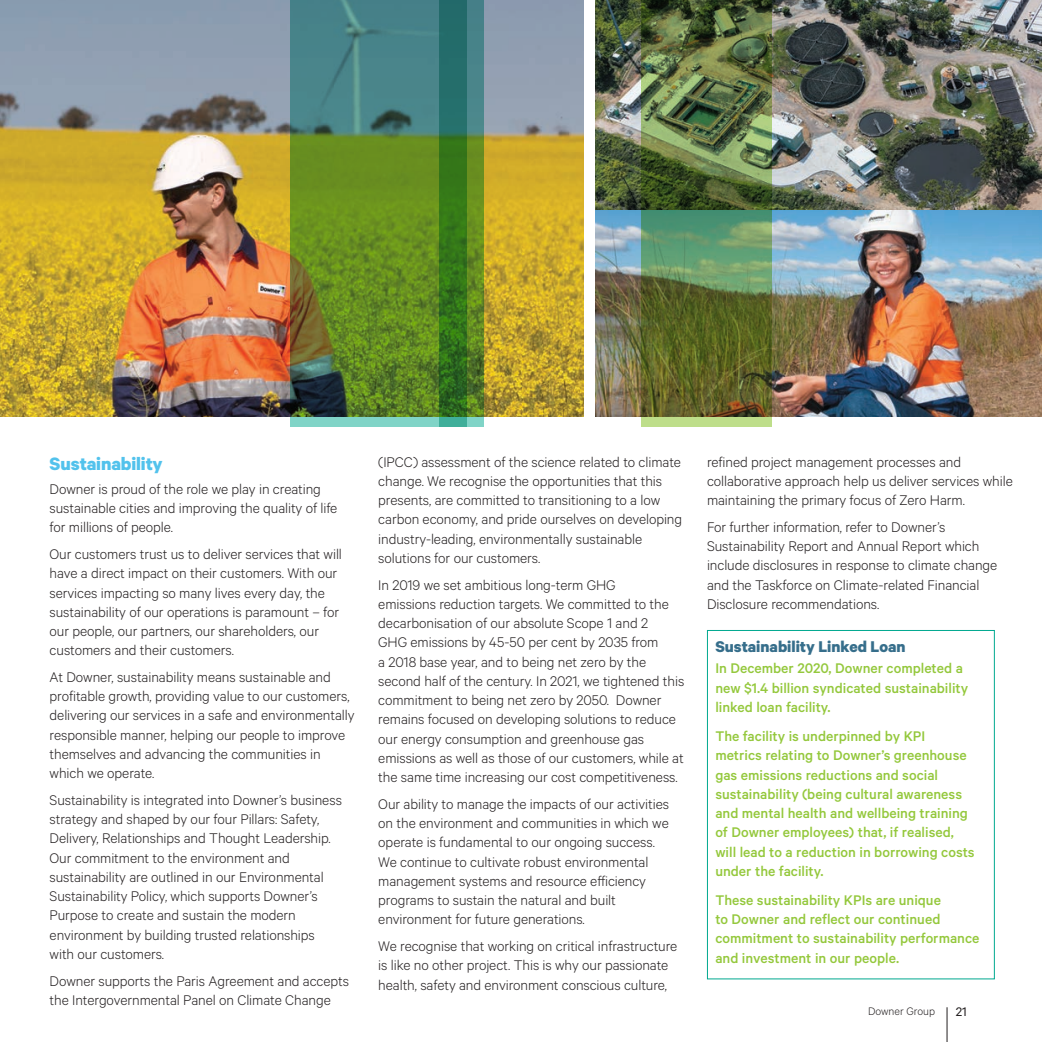
<style>
.page{position:relative;width:1042px;height:1042px;background:#fff}
.page>*{position:absolute;margin:0;border:0;box-sizing:border-box;transform-origin:0 0}
.Blue_subhead{font:700 20.12px "Calibre";letter-spacing:-.005em;color:#52c2ec}
.t1{font:700 17.5px "Calibre";color:#366e8b}
.Body_Copy{font:300 15.75px/19.2px "Calibre";letter-spacing:-.005em;color:#231f20}
.Green_Box{font:500 15.75px/19.2px "Calibre";color:#94c83c}
.t2{font:14px "Calibre";color:#231f20}
.t3{font:300 12.25px "Calibre";color:#231f20}
</style>
<div class="page">
<hr style="left:947px;top:1007px;width:1px;height:35px;background:#231f20">
<img style="left:0;top:0;width:583px;height:417px">
<svg style="left:290px;top:0;width:149px;height:427px;background:#5b8546"></svg>
<svg style="left:439px;top:0;width:45px;height:427px;background:#3e7a3c"></svg>
<img style="left:596px;top:0;width:446px;height:211px">
<img style="left:596px;top:211px;width:446px;height:206px">
<img style="left:642px;top:0;width:130px;height:427px">
<div style="left:707px;top:630px;width:288px;height:349px;border:1px solid #00a98f"></div>
<p class="Blue_subhead" style="left:50px;top:451px;width:115px">Sustainability</p>
<p class="Body_Copy" style="left:50px;top:478px;width:289px">Downer is proud of the role we play in creating sustainable cities and improving the quality of life for millions of people.</p>
<p class="Body_Copy" style="left:50px;top:544px;width:294px">Our customers trust us to deliver services that will have a direct impact on their customers. With our services impacting so many lives every day, the sustainability of our operations is paramount – for our people, our partners, our shareholders, our customers and their customers.</p>
<p class="Body_Copy" style="left:50px;top:667px;width:306px">At Downer, sustainability means sustainable and profitable growth, providing value to our customers, delivering our services in a safe and environmentally responsible manner, helping our people to improve themselves and advancing the communities in which we operate.</p>
<p class="Body_Copy" style="left:50px;top:790px;width:294px">Sustainability is integrated into Downer’s business strategy and shaped by our four Pillars: Safety, Delivery, Relationships and Thought Leadership.<br>Our commitment to the environment and sustainability are outlined in our Environmental Sustainability Policy, which supports Downer’s Purpose to create and sustain the modern environment by building trusted relationships with our customers.</p>
<p class="Body_Copy" style="left:50px;top:970px;width:301px">Downer supports the Paris Agreement and accepts the Intergovernmental Panel on Climate Change</p>
<p class="Body_Copy" style="left:378px;top:451px;width:305px">(IPCC) assessment of the science related to climate change. We recognise the opportunities that this presents, are committed to transitioning to a low carbon economy, and pride ourselves on developing industry-leading, environmentally sustainable solutions for our customers.</p>
<p class="Body_Copy" style="left:378px;top:574px;width:307px">In 2019 we set ambitious long-term GHG<br>emissions reduction targets. We committed to the decarbonisation of our absolute Scope 1 and 2<br>GHG emissions by 45-50 per cent by 2035 from<br>a 2018 base year, and to being net zero by the second half of the century. In 2021, we tightened this commitment to being net zero by 2050. Downer remains focused on developing solutions to reduce our energy consumption and greenhouse gas emissions as well as those of our customers, while at the same time increasing our cost competitiveness.</p>
<p class="Body_Copy" style="left:378px;top:793px;width:292px">Our ability to manage the impacts of our activities on the environment and communities in which we operate is fundamental to our ongoing success.<br>We continue to cultivate robust environmental management systems and resource efficiency programs to sustain the natural and built environment for future generations.</p>
<p class="Body_Copy" style="left:378px;top:936px;width:300px">We recognise that working on critical infrastructure is like no other project. This is why our passionate health, safety and environment conscious culture,</p>
<p class="Body_Copy" style="left:707px;top:451px;width:307px">refined project management processes and collaborative approach help us deliver services while maintaining the primary focus of Zero Harm.</p>
<p class="Body_Copy" style="left:707px;top:516px;width:292px">For further information, refer to Downer’s Sustainability Report and Annual Report which include disclosures in response to climate change and the Taskforce on Climate-related Financial Disclosure recommendations.</p>
<p class="t1" style="left:715px;top:635px;width:192px">Sustainability Linked Loan</p>
<p class="Green_Box" style="left:715px;top:658px;width:254px">In December 2020, Downer completed a new $1.4 billion syndicated sustainability linked loan facility.</p>
<p class="Green_Box" style="left:715px;top:726px;width:261px">The facility is underpinned by KPI metrics relating to Downer’s greenhouse gas emissions reductions and social sustainability (being cultural awareness and mental health and wellbeing training of Downer employees) that, if realised, will lead to a reduction in borrowing costs under the facility.</p>
<p class="Green_Box" style="left:715px;top:890px;width:266px">These sustainability KPIs are unique<br>to Downer and reflect our continued commitment to sustainability performance and investment in our people.</p>
<p class="t3" style="left:868px;top:1004px;width:69px">Downer Group</p>
<p class="t2" style="left:956px;top:1004px;width:13px">21</p>
</div>
